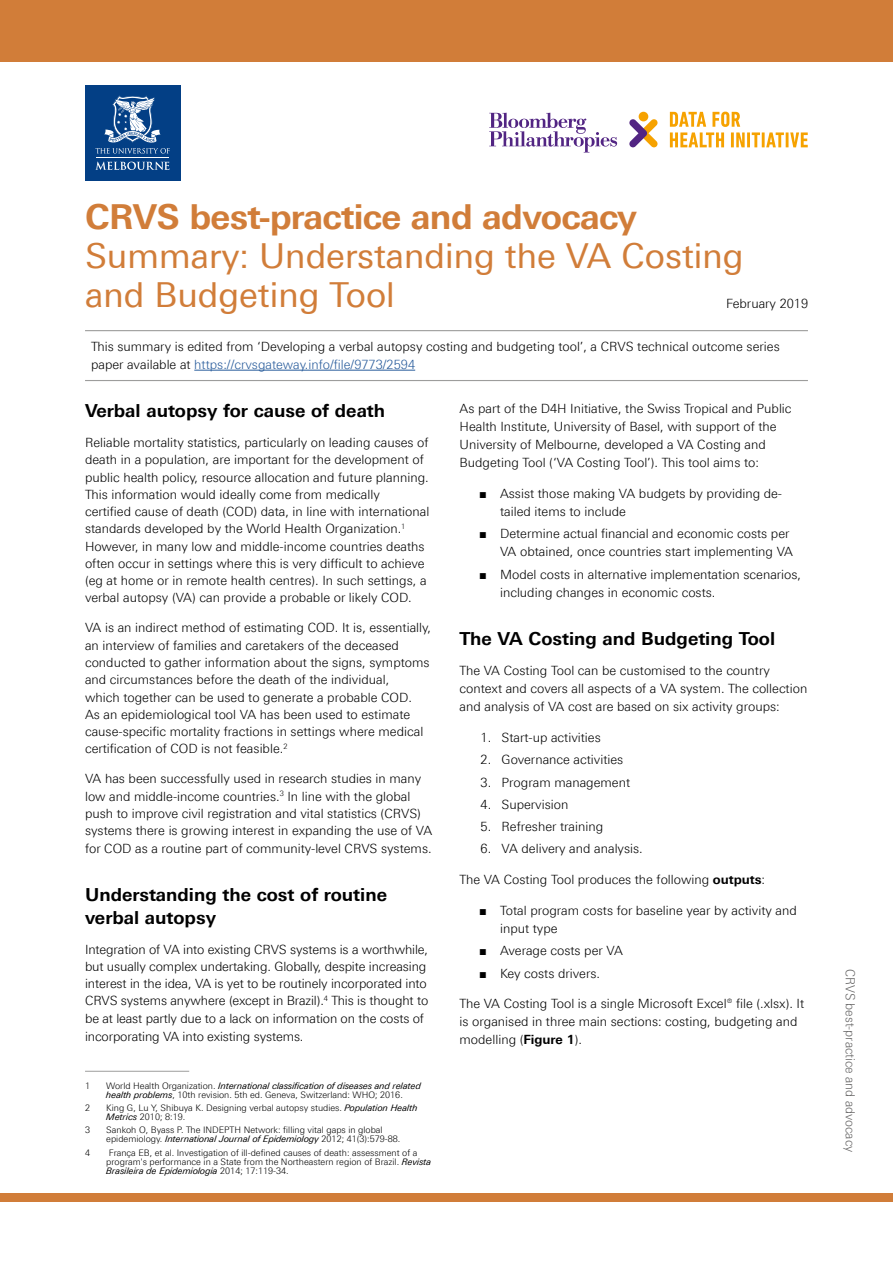
<style>
.page{position:relative;width:893px;height:1263px;background:#fff}
.page>*{position:absolute;margin:0;border:0;box-sizing:border-box;transform-origin:0 0}
.t1{font:34.5px/39px "Linotype Univers 430";color:#d17d39}
.t2{font:700 34.5px "Linotype Univers 630";letter-spacing:-.02em;color:#d17d39}
.t3{font:700 18px/22.5px "Linotype Univers 630";color:#000}
.t4{font:300 12.75px/17.2px "Linotype Univers 330";color:#000}
.t5{font:300 12.75px "Linotype Univers 330";color:#646363;scale:.95 1}
.t6{font:300 9px/9px "Linotype Univers 330";color:#000}
.t7{font:italic 9px "Linotype Univers 431";color:#000}
.s1{color:#275b9b}
.s2{font-family:"Linotype Univers 330";font-weight:300;font-style:normal}
.s3{font-family:"Linotype Univers 431";font-weight:400;font-style:italic}
.s4{font-family:"Arial";font-weight:400}
.s5{font-family:"Linotype Univers 630";font-weight:700}
</style>
<div class="page">
<div style="left:0;top:0;width:893px;height:62px;background:#d17d39"></div>
<svg style="left:670px;top:112px;width:75px;height:35px"></svg>
<hr style="left:747px;top:132px;width:3px;height:15px;background:#f6a200">
<svg style="left:752px;top:132px;width:8px;height:15px"></svg>
<hr style="left:762px;top:132px;width:3px;height:15px;background:#f6a200">
<svg style="left:766px;top:132px;width:42px;height:15px"></svg>
<svg style="left:489px;top:113px;width:128px;height:40px"></svg>
<svg style="left:629px;top:119px;width:29px;height:28px"></svg>
<div style="left:639px;top:112px;width:9px;height:9px;background:#f6a200;border-radius:50%"></div>
<div style="left:85px;top:85px;width:95px;height:95px;background:#033f85"></div>
<hr style="left:96px;top:157px;width:73px;height:1px;background:#fff">
<svg style="left:95px;top:162px;width:74px;height:8px"></svg>
<svg style="left:95px;top:95px;width:75px;height:59px"></svg>
<div style="left:0;top:1193px;width:893px;height:8px;background:#d17d39"></div>
<hr style="left:85px;top:330px;width:723px;height:1px;background:#9d9d9c">
<hr style="left:85px;top:380px;width:723px;height:1px;background:#9d9d9c">
<hr style="left:194px;top:370px;width:221px;height:1px;background:#275b9b">
<hr style="left:85px;top:1071px;width:104px;height:1px;background:#9d9d9c">
<h1 class="t2" style="left:85px;top:196px;width:553px">CRVS best-practice and advocacy</h1>
<h1 class="t1" style="left:85px;top:236px;width:660px">Summary: Understanding the VA Costing and Budgeting Tool</h1>
<p class="t4" style="left:91px;top:338px;width:690px;line-height:18px">This summary is edited from ‘Developing a verbal autopsy costing and budgeting tool’, a CRVS technical outcome series paper available at <span class="s1">https://crvsgateway.info/file/9773/2594</span></p>
<h2 class="t3" style="left:85px;top:399px;width:302px">Verbal autopsy for cause of death</h2>
<p class="t4" style="left:85px;top:434px;width:346px">Reliable mortality statistics, particularly on leading causes of death in a population, are important for the development of public health policy, resource allocation and future planning.<br>This information would ideally come from medically<br>certified cause of death (COD) data, in line with international standards developed by the World Health Organization.<sup>1<br></sup>However, in many low and middle-income countries deaths often occur in settings where this is very difficult to achieve (eg at home or in remote health centres). In such settings, a verbal autopsy (VA) can provide a probable or likely COD.</p>
<p class="t4" style="left:85px;top:619px;width:347px">VA is an indirect method of estimating COD. It is, essentially, an interview of families and caretakers of the deceased conducted to gather information about the signs, symptoms and circumstances before the death of the individual,<br>which together can be used to generate a probable COD.<br>As an epidemiological tool VA has been used to estimate cause-specific mortality fractions in settings where medical certification of COD is not feasible.<sup>2</sup></p>
<p class="t4" style="left:85px;top:770px;width:349px">VA has been successfully used in research studies in many low and middle-income countries.<sup>3</sup> In line with the global push to improve civil registration and vital statistics (CRVS) systems there is growing interest in expanding the use of VA for COD as a routine part of community-level CRVS systems.</p>
<h2 class="t3" style="left:85px;top:883px;width:304px">Understanding the cost of routine verbal autopsy</h2>
<p class="t4" style="left:85px;top:940px;width:345px">Integration of VA into existing CRVS systems is a worthwhile, but usually complex undertaking. Globally, despite increasing interest in the idea, VA is yet to be routinely incorporated into CRVS systems anywhere (except in Brazil).<sup>4</sup> This is thought to be at least partly due to a lack on information on the costs of incorporating VA into existing systems.</p>
<p class="t6" style="left:85px;top:1081px;width:7px">1</p>
<p class="t7" style="left:106px;top:1080px;width:316px"><span class="s2">World Health Organization.</span> International classification of diseases and related</p>
<p class="t6" style="left:106px;top:1090px;width:298px"><span class="s3">health problems</span>, 10th revision. 5th ed. Geneva, Switzerland: WHO; 2016.</p>
<p class="t6" style="left:85px;top:1103px;width:7px">2</p>
<p class="t6" style="left:106px;top:1103px;width:313px">King G, Lu Y, Shibuya K. Designing verbal autopsy studies. <span class="s3">Population Health<br>Metrics</span> 2010; 8:19.</p>
<p class="t6" style="left:85px;top:1125px;width:7px">3</p>
<p class="t6" style="left:106px;top:1125px;width:278px">Sankoh O, Byass P. The INDEPTH Network: filling vital gaps in global</p>
<p class="t7" style="left:106px;top:1134px;width:296px"><span class="s2">epidemiology.</span> International Journal of Epidemiology <span class="s2">2012; 41(3):579-88.</span></p>
<p class="t6" style="left:85px;top:1148px;width:7px">4</p>
<p class="t6" style="left:106px;top:1148px;width:326px">França EB, et al. Investigation of ill-defined causes of death: assessment of a program's performance in a State from the Northeastern region of Brazil. <span class="s3">Revista</span></p>
<p class="t7" style="left:106px;top:1165px;width:184px">Brasileira de Epidemiologia <span class="s2">2014; 17:119-34.</span></p>
<p class="t4" style="left:726px;top:295px;width:84px">February 2019</p>
<p class="t4" style="left:460px;top:400px;width:334px;line-height:18px">As part of the D4H Initiative, the Swiss Tropical and Public Health Institute, University of Basel, with support of the University of Melbourne, developed a VA Costing and Budgeting Tool (‘VA Costing Tool’). This tool aims to:</p>
<p class="t4" style="left:500px;top:484px;width:284px;line-height:18px;text-indent:-21px"><span class="s4">■</span> Assist those making VA budgets by providing de&shy;tailed items to include</p>
<p class="t4" style="left:479px;top:525px;width:316px;line-height:18px;text-align:right"><span class="s4">■</span> Determine actual financial and economic costs per<br>VA obtained, once countries start implementing VA</p>
<p class="t4" style="left:500px;top:565px;width:303px;line-height:18px;text-indent:-21px"><span class="s4">■</span> Model costs in alternative implementation scenarios, including changes in economic costs.</p>
<h2 class="t3" style="left:460px;top:627px;width:317px">The VA Costing and Budgeting Tool</h2>
<p class="t4" style="left:460px;top:662px;width:349px;line-height:18px">The VA Costing Tool can be customised to the country context and covers all aspects of a VA system. The collection and analysis of VA cost are based on six activity groups:</p>
<p class="t4" style="left:481px;top:729px;width:122px">1. Start-up activities</p>
<p class="t4" style="left:481px;top:751px;width:144px">2. Governance activities</p>
<p class="t4" style="left:481px;top:773px;width:151px">3. Program management</p>
<p class="t4" style="left:481px;top:796px;width:89px">4. Supervision</p>
<p class="t4" style="left:481px;top:818px;width:124px">5. Refresher training</p>
<p class="t4" style="left:481px;top:840px;width:164px">6. VA delivery and analysis.</p>
<p class="t4" style="left:460px;top:871px;width:307px">The VA Costing Tool produces the following <span class="s5">outputs</span>:</p>
<p class="t4" style="left:500px;top:901px;width:298px;line-height:18px;text-indent:-21px"><span class="s4">■</span> Total program costs for baseline year by activity and input type</p>
<p class="t4" style="left:479px;top:942px;width:145px"><span class="s4">■</span> Average costs per VA</p>
<p class="t4" style="left:479px;top:964px;width:122px"><span class="s4">■</span> Key costs drivers.</p>
<p class="t4" style="left:460px;top:994px;width:346px;line-height:18px">The VA Costing Tool is a single Microsoft Excel® file (.xlsx). It is organised in three main sections: costing, budgeting and modelling (<span class="s5">Figure 1</span>).</p>
<p class="t5" style="left:858px;top:969px;width:194px;rotate:90deg">CRVS best-practice and advocacy</p>
</div>
